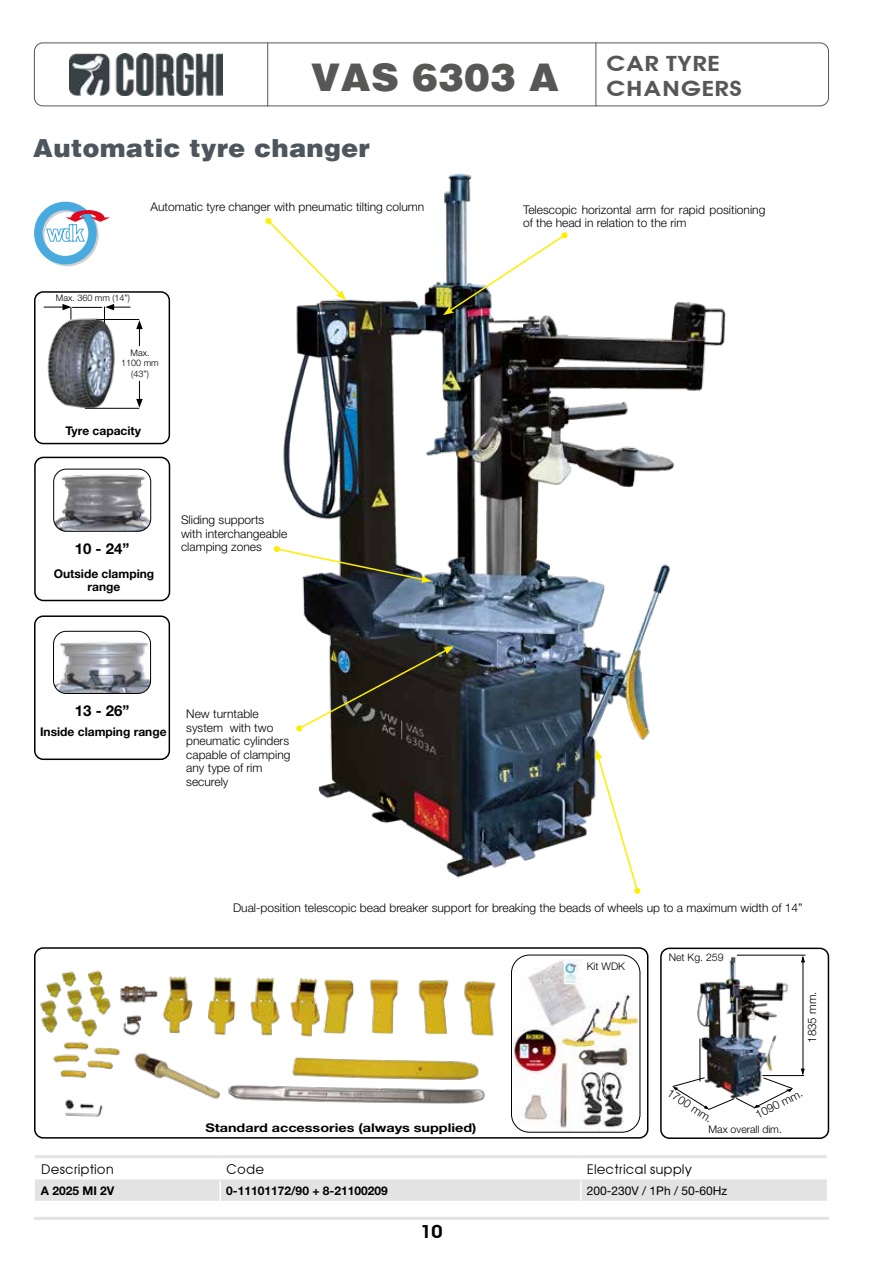
<style>
.page{position:relative;width:893px;height:1263px;background:#fff}
.page>*{position:absolute;margin:0;border:0;box-sizing:border-box;transform-origin:0 0}
.t1{font:900 39px "Helvetica";color:#575756}
.t2{font:900 25.5px "Helvetica";color:#4e565d}
.t3{font:600 21px/25.5px "Avant Garde";color:#575756;scale:1.2 1}
.t4{font:600 18px "Avant Garde";color:#000;scale:1.1 1}
.t5{font:700 15px "Helvetica Neue LT Std";color:#000}
.t6{font:13.5px "Avant Garde";color:#000}
.t7{font:300 12px/13.5px "Helvetica Neue LT Std";color:#000}
.t8{font:700 12px/13.5px "Helvetica Neue LT Std";color:#000;text-align:center}
.t9{font:700 12px "Helvetica Neue LT Std";color:#000;scale:1.2 1}
.t10{font:12px "Helvetica Neue LT Std";color:#000}
.t11{font:300 11.55px "Helvetica Neue LT Std";color:#000}
.t12{font:300 10.5px "Helvetica Neue LT Std";color:#000}
.t13{font:300 9px/10.5px "Helvetica Neue LT Std";color:#000;text-align:center}
</style>
<div class="page">
<hr style="left:34px;top:1217px;width:795px;height:3px;background:#e3e3e3">
<div style="left:34px;top:43px;width:795px;height:63px;border:1px solid #575756;border-radius:9px"></div>
<hr style="left:267px;top:43px;width:1px;height:63px;background:#575756">
<hr style="left:596px;top:43px;width:1px;height:63px;background:#575756">
<img style="left:70px;top:54px;width:153px;height:41px">
<div style="left:34px;top:291px;width:136px;height:153px;border:2px solid #000;border-radius:9px"></div>
<div style="left:660px;top:947px;width:169px;height:192px;border:2px solid #000;border-radius:9px"></div>
<hr style="left:96px;top:319px;width:43px;height:1px;background:#000">
<hr style="left:85px;top:408px;width:54px;height:1px;background:#000">
<svg style="left:136px;top:381px;width:7px;height:27px"></svg>
<svg style="left:136px;top:320px;width:7px;height:26px"></svg>
<svg style="left:44px;top:304px;width:28px;height:9px"></svg>
<svg style="left:104px;top:304px;width:26px;height:9px"></svg>
<hr style="left:72px;top:307px;width:30px;height:1px;background:#000">
<img style="left:47px;top:313px;width:71px;height:96px">
<svg style="left:34px;top:202px;width:76px;height:64px"></svg>
<div style="left:34px;top:615px;width:136px;height:145px;border:2px solid #000;border-radius:9px"></div>
<div style="left:34px;top:457px;width:136px;height:144px;border:2px solid #000;border-radius:9px"></div>
<img style="left:54px;top:633px;width:97px;height:60px">
<div style="left:53px;top:631px;width:98px;height:63px;border:1px solid #000;border-radius:13px"></div>
<img style="left:54px;top:469px;width:97px;height:62px">
<div style="left:53px;top:469px;width:98px;height:63px;border:1px solid #000;border-radius:13px"></div>
<div style="left:34px;top:947px;width:614px;height:191px;border:2px solid #000;border-radius:9px"></div>
<img style="left:34px;top:963px;width:462px;height:164px">
<img style="left:511px;top:959px;width:129px;height:173px">
<div style="left:511px;top:955px;width:129px;height:177px;border:1px solid #000;border-radius:18px"></div>
<img style="left:268px;top:173px;width:458px;height:719px">
<hr style="left:737px;top:955px;width:68px;height:1px;background:#000">
<hr style="left:762px;top:1075px;width:42px;height:1px;background:#000">
<svg style="left:801px;top:956px;width:4px;height:6px"></svg>
<svg style="left:801px;top:1069px;width:3px;height:6px"></svg>
<hr style="left:803px;top:959px;width:1px;height:110px;background:#000">
<svg style="left:672px;top:1079px;width:101px;height:31px"></svg>
<img style="left:697px;top:954px;width:96px;height:145px">
<img style="left:443px;top:232px;width:125px;height:83px">
<svg style="left:265px;top:218px;width:81px;height:82px"></svg>
<svg style="left:274px;top:546px;width:158px;height:37px"></svg>
<svg style="left:296px;top:646px;width:158px;height:85px"></svg>
<svg style="left:595px;top:749px;width:45px;height:145px"></svg>
<div style="left:35px;top:1181px;width:792px;height:20px;background:#e3e3e3"></div>
<hr style="left:580px;top:1181px;width:2px;height:20px;background:#fff">
<hr style="left:35px;top:1155px;width:185px;height:3px;background:#e3e3e3">
<hr style="left:220px;top:1155px;width:361px;height:3px;background:#e3e3e3">
<hr style="left:581px;top:1155px;width:246px;height:3px;background:#e3e3e3">
<hr style="left:35px;top:1179px;width:185px;height:2px;background:#e3e3e3">
<hr style="left:220px;top:1179px;width:361px;height:2px;background:#e3e3e3">
<hr style="left:581px;top:1179px;width:246px;height:2px;background:#e3e3e3">
<h1 class="t1" style="left:310px;top:54px;width:251px">VAS 6303 A</h1>
<h2 class="t2" style="left:33px;top:132px;width:338px">Automatic tyre changer</h2>
<h3 class="t3" style="left:606px;top:50px;width:115px">CAR TYRE<br>CHANGERS</h3>
<p class="t7" style="left:151px;top:200px;width:275px">Automatic tyre changer with pneumatic tilting column</p>
<p class="t13" style="left:56px;top:293px;width:76px">Max. 360 mm (14”)</p>
<p class="t13" style="left:121px;top:347px;width:39px">Max.<br>1100 mm (43”)</p>
<p class="t8" style="left:65px;top:424px;width:77px">Tyre capacity</p>
<p class="t5" style="left:75px;top:539px;width:56px">10 - 24”</p>
<p class="t8" style="left:54px;top:566px;width:102px">Outside clamping range</p>
<p class="t7" style="left:181px;top:513px;width:108px">Sliding supports with interchangeable clamping zones</p>
<p class="t5" style="left:75px;top:701px;width:56px">13 - 26”</p>
<p class="t8" style="left:40px;top:725px;width:128px">Inside clamping range</p>
<p class="t7" style="left:186px;top:707px;width:106px">New turntable system with two pneumatic cylinders capable of clamping any type of rim securely</p>
<p class="t7" style="left:523px;top:202px;width:244px">Telescopic horizontal arm for rapid positioning of the head in relation to the rim</p>
<p class="t7" style="left:233px;top:901px;width:571px">Dual-position telescopic bead breaker support for breaking the beads of wheels up to a maximum width of 14”</p>
<p class="t12" style="left:587px;top:960px;width:40px">Kit WDK</p>
<p class="t12" style="left:669px;top:951px;width:56px">Net Kg. 259</p>
<p class="t11" style="left:805px;top:1043px;width:53px;rotate:-90deg">1835 mm.</p>
<p class="t11" style="left:672px;top:1085px;width:53px;rotate:33deg">1700 mm.</p>
<p class="t11" style="left:753px;top:1109px;width:53px;rotate:-28deg">1090 mm.</p>
<p class="t9" style="left:205px;top:1120px;width:227px">Standard accessories (always supplied)</p>
<p class="t12" style="left:708px;top:1123px;width:75px">Max overall dim.</p>
<p class="t6" style="left:41px;top:1161px;width:75px">Description</p>
<p class="t6" style="left:226px;top:1161px;width:39px">Code</p>
<p class="t6" style="left:587px;top:1161px;width:106px">Electrical supply</p>
<p class="t8" style="left:41px;top:1183px;width:75px">A 2025 MI 2V</p>
<p class="t8" style="left:226px;top:1183px;width:163px">0-11101172/90 + 8-21100209</p>
<p class="t10" style="left:587px;top:1183px;width:142px">200-230V / 1Ph / 50-60Hz</p>
<h3 class="t4" style="left:420px;top:1221px;width:22px">10</h3>
</div>
